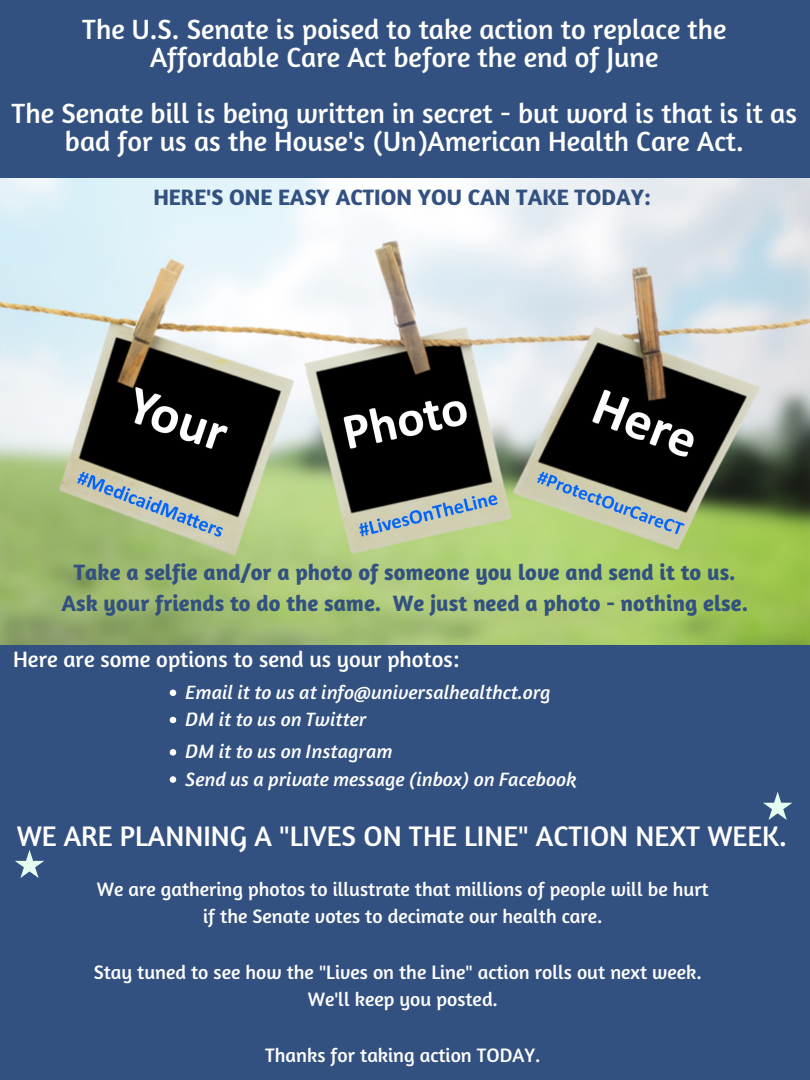
<style>
.page{position:relative;width:810px;height:1080px;background:#335180}
.page>*{position:absolute;margin:0;border:0;box-sizing:border-box;transform-origin:0 0}
.t1{font:28.81px "Amaranth";color:#fff}
.t2{font:28.31px/28.1px "Amaranth";color:#fff;text-align:center}
.t3{font:700 22.62px/31.4px "Amaranth";color:#335180;text-align:center}
.t4{font:22.62px "Amaranth";color:#fff}
.t5{font:19.81px/27.6px "Amaranth";color:#fff;text-align:center}
.t6{font:italic 19.81px "Amaranth";color:#fff}
</style>
<div class="page">
<img style="left:0;top:179px;width:810px;height:465px">
<svg style="left:15px;top:850px;width:29px;height:28px"></svg>
<svg style="left:763px;top:792px;width:29px;height:28px"></svg>
<svg style="left:170px;top:749px;width:6px;height:7px"></svg>
<svg style="left:170px;top:717px;width:6px;height:6px"></svg>
<svg style="left:170px;top:690px;width:6px;height:6px"></svg>
<svg style="left:170px;top:776px;width:6px;height:7px"></svg>
<h2 class="t2" style="left:82px;top:14px;width:646px">The U.S. Senate is poised to take action to replace the<br>Affordable Care Act before the end of June</h2>
<h2 class="t2" style="left:12px;top:99px;width:787px">The Senate bill is being written in secret - but word is that is it as bad for us as the House's (Un)American Health Care Act.</h2>
<p class="t3" style="left:153px;top:181px;width:499px">HERE'S ONE EASY ACTION YOU CAN TAKE TODAY:</p>
<p class="t3" style="left:61px;top:556px;width:688px">Take a selfie and/or a photo of someone you love and send it to us.<br>Ask your friends to do the same. We just need a photo - nothing else.</p>
<p class="t4" style="left:13px;top:644px;width:448px">Here are some options to send us your photos:</p>
<p class="t6" style="left:186px;top:680px;width:367px">Email it to us at info@universalhealthct.org</p>
<p class="t6" style="left:186px;top:707px;width:182px">DM it to us on Twitter</p>
<p class="t6" style="left:186px;top:739px;width:209px">DM it to us on Instagram</p>
<p class="t6" style="left:186px;top:766px;width:393px">Send us a private message (inbox) on Facebook</p>
<h1 class="t1" style="left:17px;top:818px;width:772px">WE ARE PLANNING A "LIVES ON THE LINE" ACTION NEXT WEEK.</h1>
<p class="t5" style="left:97px;top:875px;width:613px">We are gathering photos to illustrate that millions of people will be hurt if the Senate votes to decimate our health care.</p>
<p class="t5" style="left:94px;top:958px;width:610px">Stay tuned to see how the "Lives on the Line" action rolls out next week.<br>We'll keep you posted.</p>
<p class="t5" style="left:265px;top:1041px;width:277px">Thanks for taking action TODAY.</p>
</div>
